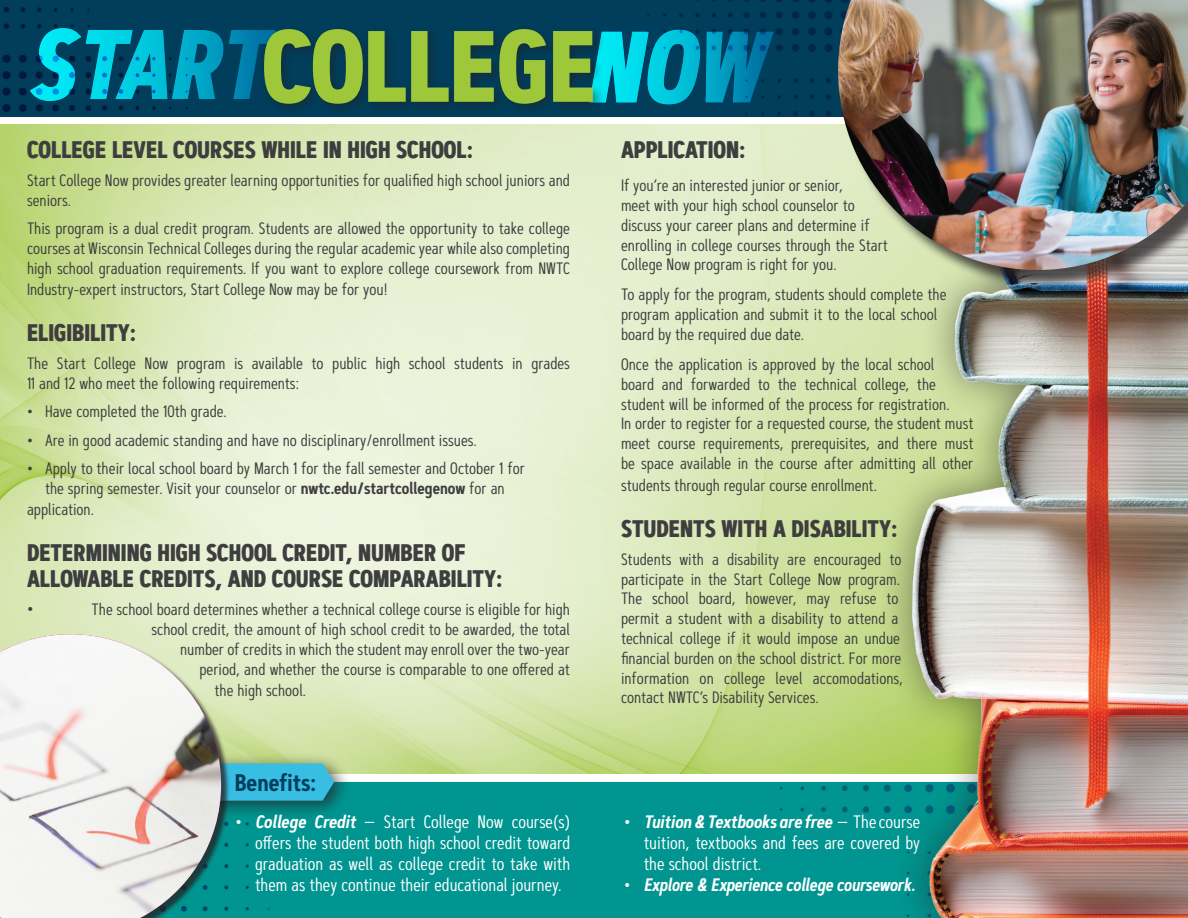
<style>
.page{position:relative;width:1188px;height:918px;background:#fff}
.page>*{position:absolute;margin:0;border:0;box-sizing:border-box;transform-origin:0 0}
.t1{font:700 101.1px "Artegra Sans Condensed";color:#9ec83a}
.t2{font:700 24px/25.8px "Artegra Sans Condensed";color:#3e3e3f}
.t3{font:600 24px "Artegra Sans Condensed";color:#003e5b}
.t4{font:18px/21px "Artegra Sans Condensed";color:#fff;text-align:justify}
.t5{font:italic 600 18px "Artegra Sans Condensed";letter-spacing:-.01em;color:#fff}
.t6{font:18px "Artegra Sans Condensed";color:#3e3e3f}
.t7{font:16.5px/19.8px "Artegra Sans Condensed";color:#3e3e3f}
.s1{font-style:italic;font-size:98.55px;color:#fff}
.s2{font-style:italic;color:#fff}
.s3{font-weight:600}
.s4{font-weight:600;font-style:italic}
.s5{font-weight:400;font-style:normal}
</style>
<div class="page">
<div style="left:0;top:0;width:838px;height:117px;background:#003e5b"></div>
<img style="left:0;top:124px;width:876px;height:649px">
<div style="left:230px;top:782px;width:646px;height:136px;background:#009590"></div>
<div style="left:109px;top:753px;width:243px;height:67px;background:#231f20;opacity:.75"></div>
<svg style="left:230px;top:764px;width:104px;height:37px;background:#39b9db"></svg>
<div style="left:0;top:635px;width:230px;height:283px;background:#231f20;opacity:.75"></div>
<img style="left:0;top:634px;width:221px;height:284px">
<div style="left:876px;top:116px;width:312px;height:802px;background:#231f20;opacity:.5"></div>
<img style="left:901px;top:291px;width:287px;height:627px">
<div style="left:840px;top:0;width:348px;height:291px;background:#231f20;opacity:.75"></div>
<img style="left:838px;top:0;width:350px;height:270px">
<div style="left:259px;top:25px;width:347px;height:92px;background:#231f20;opacity:.5"></div>
<p class="t1" style="left:27px;top:-8px;width:736px"><span class="s1">START</span>COLLEGE<span class="s2">NOW</span></p>
<p class="t2" style="left:27px;top:137px;width:448px">COLLEGE LEVEL COURSES WHILE IN HIGH SCHOOL:</p>
<p class="t7" style="left:27px;top:170px;width:545px">Start College Now provides greater learning opportunities for qualified high school juniors and seniors.</p>
<p class="t7" style="left:27px;top:218px;width:545px;text-align:justify">This program is a dual credit program. Students are allowed the opportunity to take college courses at Wisconsin Technical Colleges during the regular academic year while also completing high school graduation requirements. If you want to explore college coursework from NWTC</p>
<p class="t7" style="left:27px;top:279px;width:362px">Industry-expert instructors, Start College Now may be for you!</p>
<p class="t2" style="left:27px;top:321px;width:111px">ELIGIBILITY:</p>
<p class="t7" style="left:27px;top:353px;width:544px">The Start College Now program is available to public high school students in grades<br>11 and 12 who meet the following requirements:</p>
<p class="t7" style="left:27px;top:401px;width:201px">• Have completed the 10th grade.</p>
<p class="t7" style="left:27px;top:430px;width:451px">• Are in good academic standing and have no disciplinary/enrollment issues.</p>
<p class="t7" style="left:27px;top:458px;width:499px;text-align:center">• Apply to their local school board by March 1 for the fall semester and October 1 for the spring semester. Visit your counselor or <span class="s3">nwtc.edu/startcollegenow</span> for an</p>
<p class="t7" style="left:27px;top:499px;width:68px">application.</p>
<p class="t2" style="left:27px;top:541px;width:477px">DETERMINING HIGH SCHOOL CREDIT, NUMBER OF<br>ALLOWABLE CREDITS, AND COURSE COMPARABILITY:</p>
<p class="t6" style="left:27px;top:597px;width:8px">•</p>
<p class="t7" style="left:92px;top:599px;width:480px;text-align:right">The school board determines whether a technical college course is eligible for high school credit, the amount of high school credit to be awarded, the total<br>number of credits in which the student may enroll over the two-year<br>period, and whether the course is comparable to one offered at</p>
<p class="t7" style="left:214px;top:680px;width:93px">the high school.</p>
<p class="t2" style="left:621px;top:137px;width:126px">APPLICATION:</p>
<p class="t7" style="left:621px;top:175px;width:268px">If you’re an interested junior or senior,<br>meet with your high school counselor to discuss your career plans and determine if enrolling in college courses through the Start College Now program is right for you.</p>
<p class="t7" style="left:621px;top:284px;width:327px">To apply for the program, students should complete the program application and submit it to the local school board by the required due date.</p>
<p class="t7" style="left:621px;top:354px;width:354px">Once the application is approved by the local school<br>board and forwarded to the technical college, the student will be informed of the process for registration.<br>In order to register for a requested course, the student must meet course requirements, prerequisites, and there must be space available in the course after admitting all other</p>
<p class="t7" style="left:621px;top:475px;width:257px">students through regular course enrollment.</p>
<p class="t2" style="left:621px;top:516px;width:278px">STUDENTS WITH A DISABILITY:</p>
<p class="t7" style="left:621px;top:549px;width:284px">Students with a disability are encouraged to participate in the Start College Now program.<br>The school board, however, may refuse to permit a student with a disability to attend a technical college if it would impose an undue financial burden on the school district. For more information on college level accomodations, contact NWTC’s Disability Services.</p>
<p class="t3" style="left:235px;top:765px;width:83px">Benef its:</p>
<p class="t4" style="left:255px;top:811px;width:317px;text-indent:-19px">• <span class="s4">College Credit</span> — Start College Now course(s) offers the student both high school credit toward graduation as well as college credit to take with them as they continue their educational journey.</p>
<p class="t4" style="left:644px;top:811px;width:278px;text-indent:-19px">• <span class="s4">Tuition &amp; Textbooks are free</span> — The course tuition, textbooks and fees are covered by the school district.</p>
<p class="t5" style="left:624px;top:872px;width:292px"><span class="s5">•</span> Explore &amp; Experience college coursework.</p>
</div>
